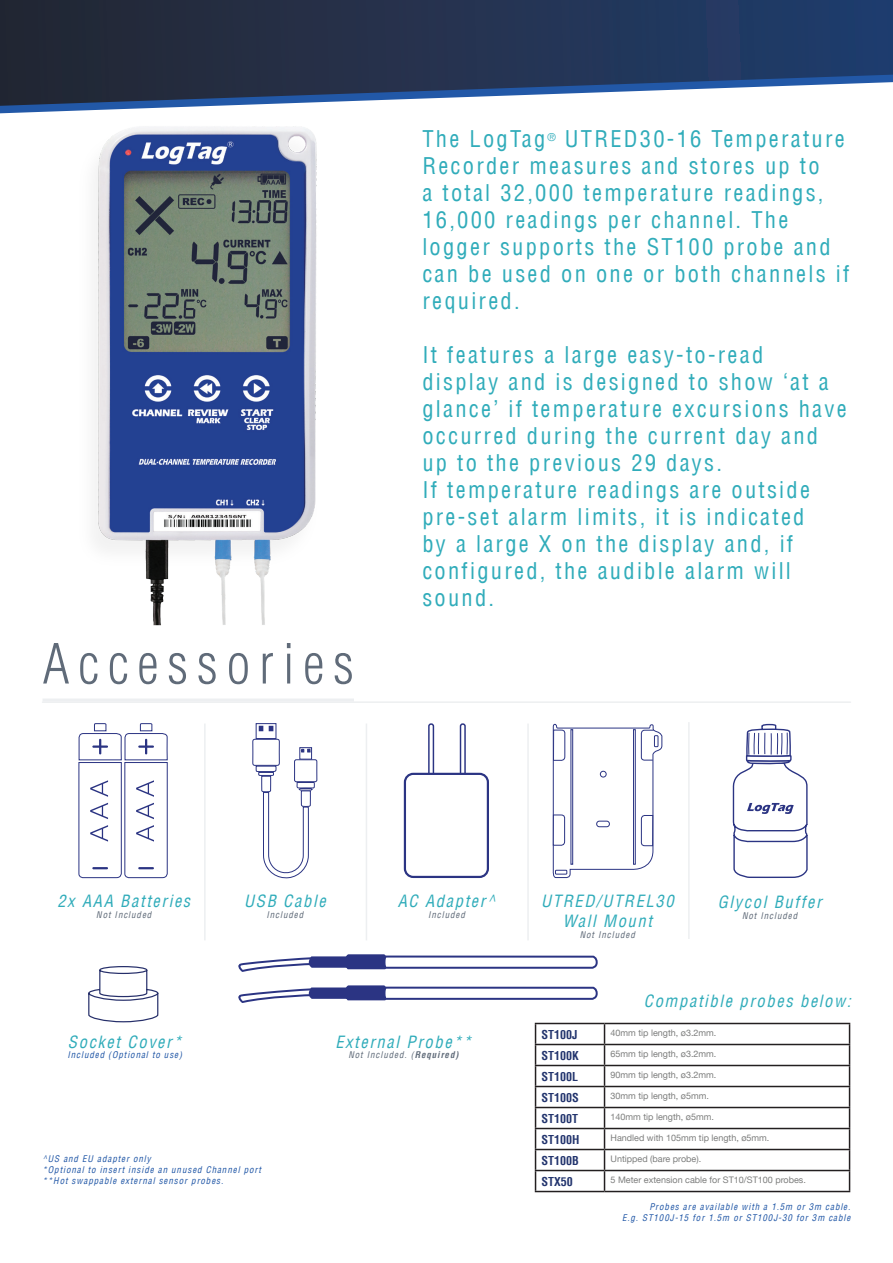
<style>
.page{position:relative;width:893px;height:1263px;background:#fff}
.page>*{position:absolute;margin:0;border:0;box-sizing:border-box;transform-origin:0 0}
.t1{font:300 condensed 54px "Helvetica LT";letter-spacing:.16em;color:#606b79}
.t2{font:condensed 22.5px/27px "Helvetica LT";letter-spacing:.1em;color:#30acba}
.t3{font:italic condensed 16.5px/19.8px "Helvetica LT";letter-spacing:.1em;color:#30acba;text-align:center}
.t4{font:700 condensed 12px "Helvetica LT";color:#22346d}
.t5{font:italic condensed 9px/10.8px "Helvetica LT";letter-spacing:.1em;color:#2258a7}
.t6{font:9px "Helvetica Neue LT";color:#7d7e7d}
.t7{font:italic condensed 9px "Helvetica LT";letter-spacing:.1em;color:#606b79}
.s1{font-weight:700}
</style>
<div class="page">
<svg style="left:0;top:106px;width:208px;height:7px"></svg>
<svg style="left:0;top:0;width:893px;height:106px"></svg>
<hr style="left:43px;top:701px;width:807px;height:2px;background:#edeff1">
<hr style="left:43px;top:698px;width:311px;height:3px;background:#edeff1">
<svg style="left:604px;top:1024px;width:1px;height:167px"></svg>
<hr style="left:535px;top:1023px;width:69px;height:1px;background:#231f20">
<hr style="left:604px;top:1023px;width:246px;height:1px;background:#231f20">
<hr style="left:535px;top:1044px;width:69px;height:1px;background:#231f20">
<hr style="left:604px;top:1044px;width:246px;height:1px;background:#231f20">
<hr style="left:535px;top:1065px;width:69px;height:1px;background:#231f20">
<hr style="left:604px;top:1065px;width:246px;height:1px;background:#231f20">
<hr style="left:535px;top:1086px;width:69px;height:1px;background:#231f20">
<hr style="left:604px;top:1086px;width:246px;height:1px;background:#231f20">
<hr style="left:535px;top:1107px;width:69px;height:1px;background:#231f20">
<hr style="left:604px;top:1107px;width:246px;height:1px;background:#231f20">
<hr style="left:535px;top:1128px;width:69px;height:1px;background:#231f20">
<hr style="left:604px;top:1128px;width:246px;height:1px;background:#231f20">
<hr style="left:535px;top:1149px;width:69px;height:1px;background:#231f20">
<hr style="left:604px;top:1149px;width:246px;height:1px;background:#231f20">
<hr style="left:535px;top:1170px;width:69px;height:1px;background:#231f20">
<svg style="left:535px;top:1024px;width:1px;height:167px"></svg>
<hr style="left:604px;top:1170px;width:246px;height:1px;background:#231f20">
<svg style="left:849px;top:1024px;width:1px;height:167px"></svg>
<hr style="left:535px;top:1191px;width:69px;height:1px;background:#231f20">
<hr style="left:604px;top:1191px;width:246px;height:1px;background:#231f20">
<img style="left:95px;top:126px;width:222px;height:500px">
<hr style="left:688px;top:722px;width:2px;height:217px;background:#edeff1">
<hr style="left:527px;top:723px;width:2px;height:217px;background:#edeff1">
<hr style="left:366px;top:723px;width:1px;height:217px;background:#edeff1">
<hr style="left:204px;top:723px;width:2px;height:217px;background:#edeff1">
<svg style="left:733px;top:724px;width:75px;height:154px"></svg>
<svg style="left:553px;top:724px;width:109px;height:154px"></svg>
<div style="left:571px;top:729px;width:2px;height:135px;background:#fff;border:1px solid #2b3483"></div>
<div style="left:633px;top:729px;width:2px;height:135px;background:#fff;border:1px solid #2b3483"></div>
<div style="left:460px;top:723px;width:6px;height:56px;border:1px solid #2b3483;border-radius:2px"></div>
<div style="left:428px;top:723px;width:6px;height:56px;border:1px solid #2b3483;border-radius:2px"></div>
<div style="left:405px;top:774px;width:83px;height:103px;background:#fff;border-radius:8px"></div>
<div style="left:404px;top:773px;width:85px;height:105px;border:2px solid #2b3483;border-radius:8px"></div>
<svg style="left:88px;top:966px;width:70px;height:56px"></svg>
<svg style="left:253px;top:723px;width:64px;height:155px"></svg>
<svg style="left:79px;top:723px;width:89px;height:155px"></svg>
<svg style="left:238px;top:985px;width:360px;height:18px"></svg>
<svg style="left:238px;top:954px;width:360px;height:18px"></svg>
<h1 class="t1" style="left:43px;top:630px;width:313px">Accessories</h1>
<p class="t2" style="left:422px;top:125px;width:428px">The LogTag <sup>®</sup> UTRED30-16 Temperature<br>Recorder measures and stores up to<br>a total 32,000 temperature readings,<br>16,000 readings per channel. The logger supports the ST100 probe and can be used on one or both channels if required.</p>
<p class="t2" style="left:422px;top:341px;width:426px">It features a large easy-to-read<br>display and is designed to show ‘at a glance’ if temperature excursions have occurred during the current day and up to the previous 29 days.<br>If temperature readings are outside pre-set alarm limits, it is indicated<br>by a large X on the display and, if configured, the audible alarm will sound.</p>
<p class="t3" style="left:57px;top:891px;width:134px">2x AAA Batteries</p>
<p class="t7" style="left:96px;top:909px;width:57px">Not Included</p>
<p class="t3" style="left:244px;top:891px;width:83px">USB Cable</p>
<p class="t7" style="left:266px;top:909px;width:38px">Included</p>
<p class="t3" style="left:398px;top:891px;width:99px">AC Adapter^</p>
<p class="t7" style="left:428px;top:909px;width:38px">Included</p>
<p class="t3" style="left:541px;top:891px;width:134px">UTRED/UTREL30<br>Wall Mount</p>
<p class="t7" style="left:580px;top:929px;width:57px">Not Included</p>
<p class="t3" style="left:718px;top:892px;width:105px">Glycol Buffer</p>
<p class="t7" style="left:742px;top:910px;width:57px">Not Included</p>
<p class="t3" style="left:644px;top:991px;width:209px">Compatible probes below:</p>
<p class="t3" style="left:68px;top:1032px;width:115px">Socket Cover*</p>
<p class="t5" style="left:67px;top:1050px;width:116px">Included (Optional to use)</p>
<p class="t5" style="left:43px;top:1154px;width:220px">^US and EU adapter only<br>*Optional to insert inside an unused Channel port **Hot swappable external sensor probes.</p>
<p class="t3" style="left:335px;top:1032px;width:138px">External Probe**</p>
<p class="t7" style="left:348px;top:1049px;width:111px">Not Included. (<span class="s1">Required)</span></p>
<p class="t4" style="left:541px;top:1026px;width:37px">ST100J</p>
<p class="t6" style="left:610px;top:1027px;width:107px">40mm tip length, ø3.2mm.</p>
<p class="t4" style="left:541px;top:1047px;width:39px">ST100K</p>
<p class="t6" style="left:610px;top:1048px;width:107px">65mm tip length, ø3.2mm.</p>
<p class="t4" style="left:541px;top:1068px;width:38px">ST100L</p>
<p class="t6" style="left:610px;top:1069px;width:107px">90mm tip length, ø3.2mm.</p>
<p class="t4" style="left:541px;top:1089px;width:39px">ST100S</p>
<p class="t6" style="left:610px;top:1090px;width:100px">30mm tip length, ø5mm.</p>
<p class="t4" style="left:541px;top:1110px;width:38px">ST100T</p>
<p class="t6" style="left:610px;top:1111px;width:105px">140mm tip length, ø5mm.</p>
<p class="t4" style="left:541px;top:1131px;width:40px">ST100H</p>
<p class="t6" style="left:610px;top:1132px;width:160px">Handled with 105mm tip length, ø5mm.</p>
<p class="t4" style="left:541px;top:1152px;width:39px">ST100B</p>
<p class="t6" style="left:610px;top:1153px;width:92px">Untipped (bare probe).</p>
<p class="t4" style="left:541px;top:1173px;width:33px">STX50</p>
<p class="t6" style="left:610px;top:1174px;width:197px">5 Meter extension cable for ST10/ST100 probes.</p>
<p class="t5" style="left:622px;top:1201px;width:230px;text-align:right">Probes are available with a 1.5m or 3m cable.<br>E.g. ST100J-15 for 1.5m or ST100J-30 for 3m cable</p>
</div>
